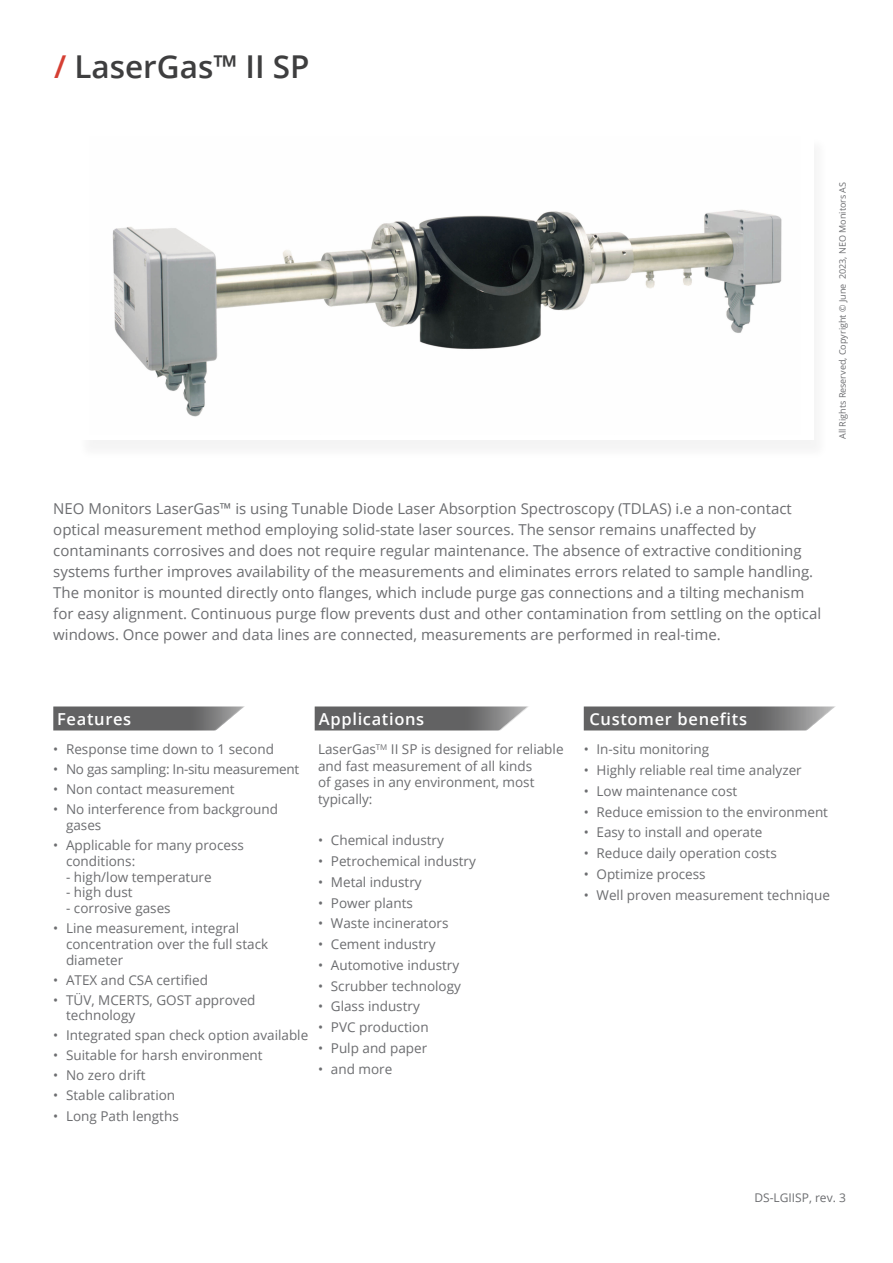
<style>
.page{position:relative;width:893px;height:1263px;background:#fff}
.page>*{position:absolute;margin:0;border:0;box-sizing:border-box;transform-origin:0 0}
.t1{font:600 31.5px "Open Sans";color:#3e3e3f}
.t2{font:600 16.5px "Open Sans";letter-spacing:.04em;color:#fff}
.t3{font:15px/21px "Open Sans";color:#6c6d70}
.t4{font:13.5px/15.8px "Open Sans";color:#6c6d70}
.t5{font:13.5px "Open Sans";letter-spacing:-.02em;color:#6c6d70}
.t6{font:12px "Open Sans";color:#6c6d70}
.t7{font:9px "Open Sans";color:#6c6d70}
.s1{color:#d53f33}
</style>
<div class="page">
<div style="left:77px;top:136px;width:752px;height:324px;background:#f8f8f8"></div>
<div style="left:78px;top:132px;width:735px;height:307px;background:#fff"></div>
<img style="left:112px;top:210px;width:670px;height:207px">
<svg style="left:53px;top:706px;width:192px;height:24px;fill:#626263"></svg>
<svg style="left:315px;top:706px;width:213px;height:24px;fill:#626263"></svg>
<svg style="left:584px;top:706px;width:252px;height:24px;fill:#626263"></svg>
<p class="t1" style="left:54px;top:45px;width:257px"><span class="s1">/</span> LaserGas™ II SP</p>
<p class="t7" style="left:836px;top:439px;width:259px;rotate:-90deg">All Rights Reserved, Copyright © June 2023, NEO Monitors AS</p>
<p class="t3" style="left:53px;top:498px;width:769px">NEO Monitors LaserGas™ is using Tunable Diode Laser Absorption Spectroscopy (TDLAS) i.e a non-contact optical measurement method employing solid-state laser sources. The sensor remains unaffected by contaminants corrosives and does not require regular maintenance. The absence of extractive conditioning systems further improves availability of the measurements and eliminates errors related to sample handling.<br>The monitor is mounted directly onto flanges, which include purge gas connections and a tilting mechanism for easy alignment. Continuous purge flow prevents dust and other contamination from settling on the optical windows. Once power and data lines are connected, measurements are performed in real-time.</p>
<p class="t2" style="left:57px;top:707px;width:76px">Features</p>
<p class="t2" style="left:319px;top:707px;width:107px">Applications</p>
<p class="t2" style="left:589px;top:707px;width:159px">Customer benefits</p>
<p class="t4" style="left:53px;top:741px;width:222px">• Response time down to 1 second</p>
<p class="t5" style="left:53px;top:760px;width:247px">• No gas sampling: In-situ measurement</p>
<p class="t4" style="left:53px;top:781px;width:183px">• Non contact measurement</p>
<p class="t4" style="left:66px;top:801px;width:213px;text-indent:-13px">• No interference from background gases</p>
<p class="t4" style="left:66px;top:837px;width:179px;text-indent:-13px">• Applicable for many process conditions:</p>
<p class="t4" style="left:66px;top:868px;width:147px">- high/low temperature</p>
<p class="t4" style="left:66px;top:884px;width:68px">- high dust</p>
<p class="t4" style="left:66px;top:900px;width:106px">- corrosive gases</p>
<p class="t4" style="left:66px;top:920px;width:204px;text-indent:-13px">• Line measurement, integral concentration over the full stack diameter</p>
<p class="t4" style="left:53px;top:971px;width:156px">• ATEX and CSA certified</p>
<p class="t4" style="left:66px;top:991px;width:191px;text-indent:-13px">• TÜV, MCERTS, GOST approved technology</p>
<p class="t4" style="left:53px;top:1027px;width:256px">• Integrated span check option available</p>
<p class="t4" style="left:53px;top:1047px;width:211px">• Suitable for harsh environment</p>
<p class="t4" style="left:53px;top:1067px;width:94px">• No zero drift</p>
<p class="t4" style="left:53px;top:1087px;width:123px">• Stable calibration</p>
<p class="t4" style="left:53px;top:1108px;width:127px">• Long Path lengths</p>
<p class="t4" style="left:318px;top:741px;width:247px;line-height:16.5px">LaserGas<sup>TM</sup> II SP is designed for reliable and fast measurement of all kinds<br>of gases in any environment, most typically:</p>
<p class="t4" style="left:318px;top:832px;width:127px">• Chemical industry</p>
<p class="t4" style="left:318px;top:853px;width:159px">• Petrochemical industry</p>
<p class="t4" style="left:318px;top:874px;width:105px">• Metal industry</p>
<p class="t4" style="left:318px;top:894px;width:96px">• Power plants</p>
<p class="t4" style="left:318px;top:915px;width:132px">• Waste incinerators</p>
<p class="t4" style="left:318px;top:936px;width:119px">• Cement industry</p>
<p class="t4" style="left:318px;top:957px;width:143px">• Automotive industry</p>
<p class="t4" style="left:318px;top:977px;width:144px">• Scrubber technology</p>
<p class="t4" style="left:318px;top:998px;width:103px">• Glass industry</p>
<p class="t4" style="left:318px;top:1019px;width:112px">• PVC production</p>
<p class="t4" style="left:318px;top:1040px;width:111px">• Pulp and paper</p>
<p class="t4" style="left:318px;top:1060px;width:76px">• and more</p>
<p class="t4" style="left:584px;top:741px;width:127px">• In-situ monitoring</p>
<p class="t4" style="left:584px;top:762px;width:219px">• Highly reliable real time analyzer</p>
<p class="t4" style="left:584px;top:783px;width:155px">• Low maintenance cost</p>
<p class="t4" style="left:584px;top:803px;width:246px">• Reduce emission to the environment</p>
<p class="t4" style="left:584px;top:824px;width:180px">• Easy to install and operate</p>
<p class="t4" style="left:584px;top:845px;width:195px">• Reduce daily operation costs</p>
<p class="t4" style="left:584px;top:866px;width:123px">• Optimize process</p>
<p class="t4" style="left:584px;top:886px;width:248px">• Well proven measurement technique</p>
<p class="t6" style="left:754px;top:1189px;width:93px">DS-LGIISP, rev. 3</p>
</div>
